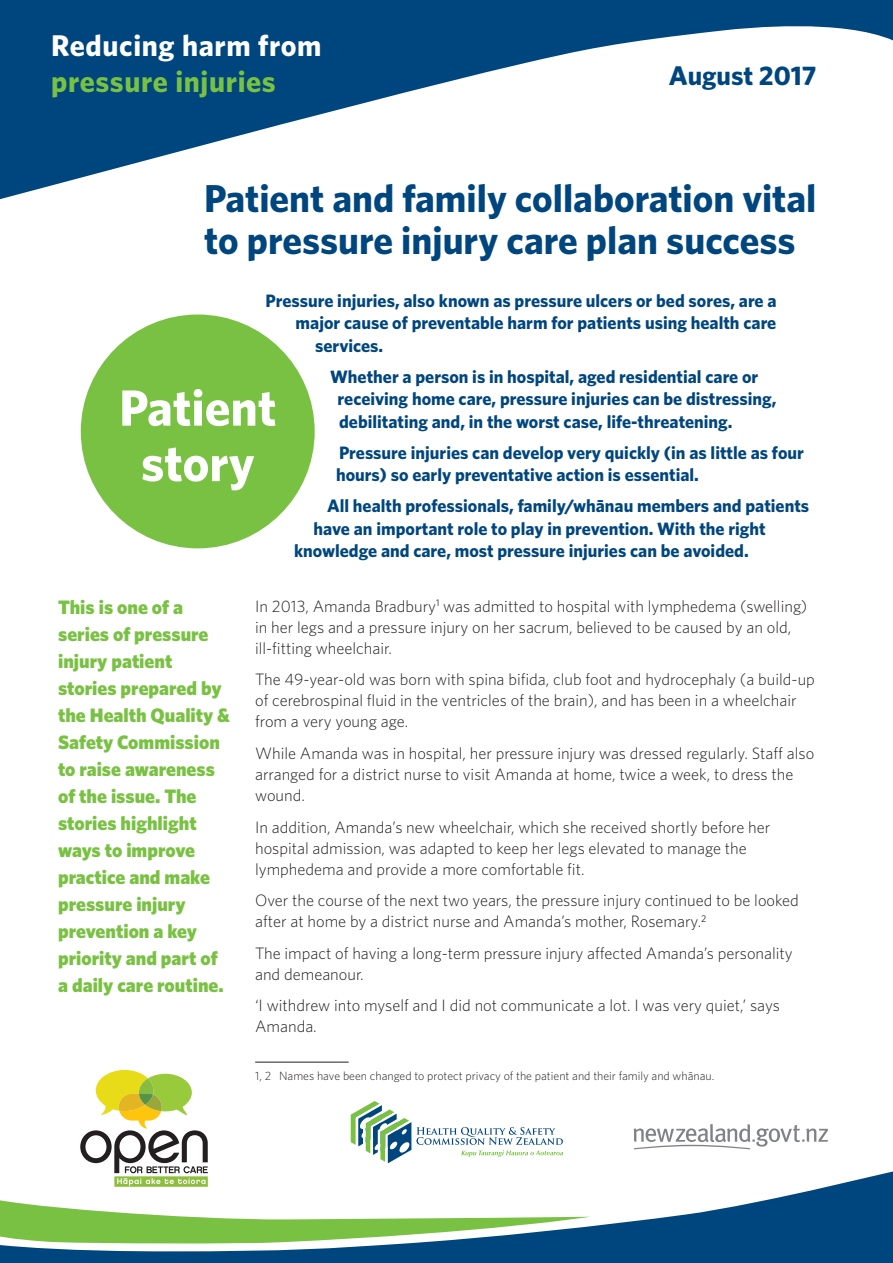
<style>
.page{position:relative;width:893px;height:1263px;background:#fff}
.page>*{position:absolute;margin:0;border:0;box-sizing:border-box;transform-origin:0 0}
.t1{font:700 51px/55.5px "Whitney";color:#fff;text-align:center}
.t2{font:700 39px/42.2px "Whitney";color:#00467e}
.t3{font:700 30px "Whitney";letter-spacing:.02em;color:#fff}
.t4{font:700 30px "Whitney";letter-spacing:.02em;color:#79c142}
.t5{font:700 27px "Whitney";color:#00467e}
.t6{font:900 19.5px/27px "Whitney";color:#79c142}
.t7{font:700 18px/22.5px "Whitney";color:#00467e}
.t8{font:300 16.5px/21px "Whitney";color:#231f20}
.t9{font:300 12px "Whitney";color:#231f20}
</style>
<div class="page">
<svg style="left:0;top:0;width:893px;height:200px"></svg>
<svg style="left:0;top:1171px;width:893px;height:92px;fill:#00467e"></svg>
<svg style="left:0;top:1195px;width:590px;height:49px"></svg>
<svg style="left:351px;top:1101px;width:212px;height:62px"></svg>
<svg style="left:634px;top:1124px;width:194px;height:25px"></svg>
<svg style="left:80px;top:1070px;width:128px;height:117px"></svg>
<div style="left:81px;top:314px;width:234px;height:234px;background:#79c142;border-radius:50%"></div>
<hr style="left:255px;top:1062px;width:94px;height:1px;background:#231f20">
<h3 class="t3" style="left:51px;top:25px;width:272px">Reducing harm from</h3>
<h3 class="t4" style="left:51px;top:61px;width:226px">pressure injuries</h3>
<h3 class="t5" style="left:669px;top:58px;width:149px">August 2017</h3>
<h2 class="t2" style="left:204px;top:176px;width:614px">Patient and family collaboration vital to pressure injury care plan success</h2>
<p class="t7" style="left:266px;top:289px;width:512px">Pressure injuries, also known as pressure ulcers or bed sores, are a</p>
<p class="t7" style="left:296px;top:311px;width:482px">major cause of preventable harm for patients using health care</p>
<p class="t7" style="left:315px;top:334px;width:70px">services.</p>
<p class="t7" style="left:338px;top:365px;width:440px;text-indent:-8px">Whether a person is in hospital, aged residential care or receiving home care, pressure injuries can be distressing, debilitating and, in the worst case, life-threatening.</p>
<p class="t7" style="left:336px;top:441px;width:469px">Pressure injuries can develop very quickly (in as little as four hours) so early preventative action is essential.</p>
<p class="t7" style="left:327px;top:494px;width:484px">All health professionals, family/whānau members and patients</p>
<p class="t7" style="left:314px;top:517px;width:454px">have an important role to play in prevention. With the right</p>
<p class="t7" style="left:294px;top:539px;width:456px">knowledge and care, most pressure injuries can be avoided.</p>
<h1 class="t1" style="left:119px;top:379px;width:159px">Patient story</h1>
<p class="t6" style="left:58px;top:593px;width:173px">This is one of a series of pressure injury patient stories prepared by the Health Quality &amp;<br>Safety Commission to raise awareness of the issue. The stories highlight ways to improve practice and make pressure injury prevention a key priority and part of a daily care routine.</p>
<p class="t8" style="left:255px;top:595px;width:554px">In 2013, Amanda Bradbury<sup>1</sup> was admitted to hospital with lymphedema (swelling) in her legs and a pressure injury on her sacrum, believed to be caused by an old, ill-fitting wheelchair.</p>
<p class="t8" style="left:255px;top:668px;width:561px">The 49-year-old was born with spina bifida, club foot and hydrocephaly (a build-up of cerebrospinal fluid in the ventricles of the brain), and has been in a wheelchair from a very young age.</p>
<p class="t8" style="left:255px;top:742px;width:561px">While Amanda was in hospital, her pressure injury was dressed regularly. Staff also arranged for a district nurse to visit Amanda at home, twice a week, to dress the wound.</p>
<p class="t8" style="left:255px;top:816px;width:517px">In addition, Amanda’s new wheelchair, which she received shortly before her hospital admission, was adapted to keep her legs elevated to manage the lymphedema and provide a more comfortable fit.</p>
<p class="t8" style="left:255px;top:889px;width:545px">Over the course of the next two years, the pressure injury continued to be looked after at home by a district nurse and Amanda’s mother, Rosemary.<sup>2</sup></p>
<p class="t8" style="left:255px;top:942px;width:539px">The impact of having a long-term pressure injury affected Amanda’s personality and demeanour.</p>
<p class="t8" style="left:255px;top:995px;width:526px">‘I withdrew into myself and I did not communicate a lot. I was very quiet,’ says<br>Amanda.</p>
<p class="t9" style="left:255px;top:1067px;width:461px">1, 2 Names have been changed to protect privacy of the patient and their family and whānau.</p>
</div>
